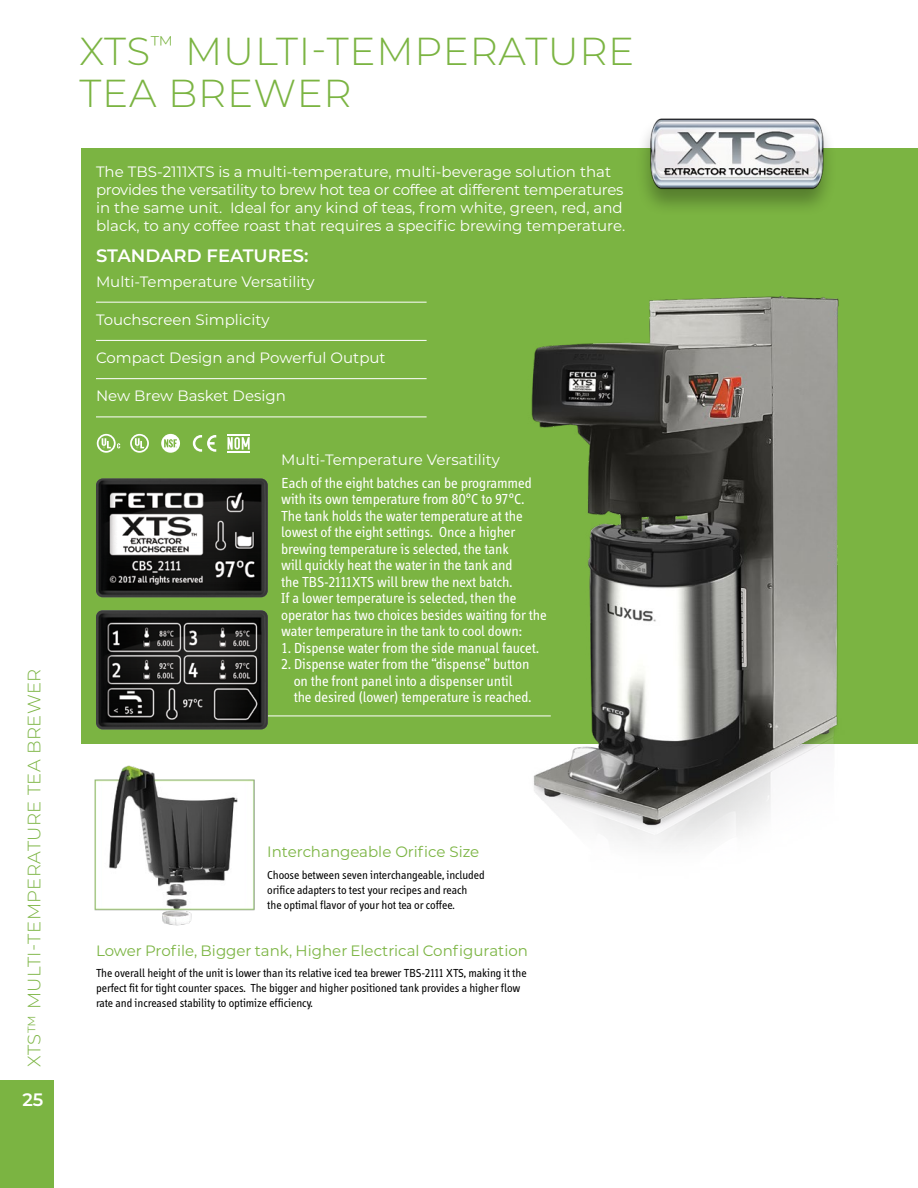
<style>
.page{position:relative;width:918px;height:1188px;background:#fff}
.page>*{position:absolute;margin:0;border:0;box-sizing:border-box;transform-origin:0 0}
.t1{font:300 39px/42px "Montserrat";letter-spacing:.02em;color:#7bb442}
.t2{font:300 18px "Montserrat";letter-spacing:.025em;color:#7bb442}
.t3{font:600 18px "Montserrat";color:#fff}
.t4{font:15px/16.5px "Info";color:#fff}
.t5{font:15px/18px "Montserrat";color:#fff}
.t6{font:15px "Montserrat";color:#7bb442}
.t7{font:12px/15px "Info";color:#000}
</style>
<div class="page">
<div style="left:81px;top:148px;width:837px;height:596px;background:#7bb442"></div>
<img style="left:94px;top:765px;width:161px;height:161px">
<div style="left:635px;top:117px;width:202px;height:100px;background:#000;opacity:.3"></div>
<img style="left:640px;top:117px;width:197px;height:83px">
<img style="left:482px;top:296px;width:357px;height:550px">
<hr style="left:96px;top:302px;width:331px;height:1px;background:#fff">
<hr style="left:96px;top:340px;width:331px;height:1px;background:#fff">
<hr style="left:96px;top:378px;width:331px;height:1px;background:#fff">
<hr style="left:96px;top:417px;width:331px;height:1px;background:#fff">
<hr style="left:254px;top:716px;width:297px;height:1px;background:#fff">
<img style="left:96px;top:610px;width:172px;height:119px">
<img style="left:96px;top:478px;width:172px;height:119px">
<svg style="left:97px;top:434px;width:23px;height:19px"></svg>
<svg style="left:161px;top:434px;width:19px;height:19px"></svg>
<svg style="left:130px;top:434px;width:19px;height:19px"></svg>
<svg style="left:193px;top:435px;width:23px;height:17px"></svg>
<hr style="left:228px;top:451px;width:22px;height:2px;background:#fff">
<svg style="left:228px;top:434px;width:22px;height:16px"></svg>
<div style="left:0;top:1080px;width:54px;height:108px;background:#7bb442"></div>
<p class="t2" style="left:22px;top:1066px;width:399px;rotate:-90deg">XTS™ MULTI-TEMPERATURE TEA BREWER</p>
<p class="t3" style="left:23px;top:1087px;width:22px">25</p>
<h1 class="t1" style="left:80px;top:29px;width:556px">XTS<sup>™</sup> MULTI-TEMPERATURE<br>TEA BREWER</h1>
<p class="t5" style="left:96px;top:162px;width:531px">The TBS-2111XTS is a multi-temperature, multi-beverage solution that provides the versatility to brew hot tea or coffee at different temperatures in the same unit. Ideal for any kind of teas, from white, green, red, and black, to any coffee roast that requires a specific brewing temperature.</p>
<p class="t3" style="left:96px;top:243px;width:214px">STANDARD FEATURES:</p>
<p class="t5" style="left:96px;top:272px;width:220px">Multi-Temperature Versatility</p>
<p class="t5" style="left:96px;top:310px;width:175px">Touchscreen Simplicity</p>
<p class="t5" style="left:96px;top:348px;width:291px">Compact Design and Powerful Output</p>
<p class="t5" style="left:96px;top:387px;width:191px">New Brew Basket Design</p>
<p class="t5" style="left:281px;top:450px;width:220px">Multi-Temperature Versatility</p>
<p class="t4" style="left:281px;top:475px;width:267px">Each of the eight batches can be programmed with its own temperature from 80°C to 97°C.<br>The tank holds the water temperature at the lowest of the eight settings. Once a higher brewing temperature is selected, the tank<br>will quickly heat the water in the tank and<br>the TBS-2111XTS will brew the next batch.<br>If a lower temperature is selected, then the operator has two choices besides waiting for the water temperature in the tank to cool down:</p>
<p class="t4" style="left:281px;top:640px;width:259px">1. Dispense water from the side manual faucet.</p>
<p class="t4" style="left:294px;top:656px;width:239px;text-indent:-12px">2. Dispense water from the “dispense” button on the front panel into a dispenser until the desired (lower) temperature is reached.</p>
<p class="t6" style="left:267px;top:842px;width:214px">Interchangeable Orifice Size</p>
<p class="t7" style="left:267px;top:868px;width:219px">Choose between seven interchangeable, included orifice adapters to test your recipes and reach<br>the optimal flavor of your hot tea or coffee.</p>
<p class="t6" style="left:96px;top:940px;width:433px">Lower Profile, Bigger tank, Higher Electrical Configuration</p>
<p class="t7" style="left:96px;top:966px;width:432px">The overall height of the unit is lower than its relative iced tea brewer TBS-2111 XTS, making it the perfect fit for tight counter spaces. The bigger and higher positioned tank provides a higher flow rate and increased stability to optimize efficiency.</p>
</div>
